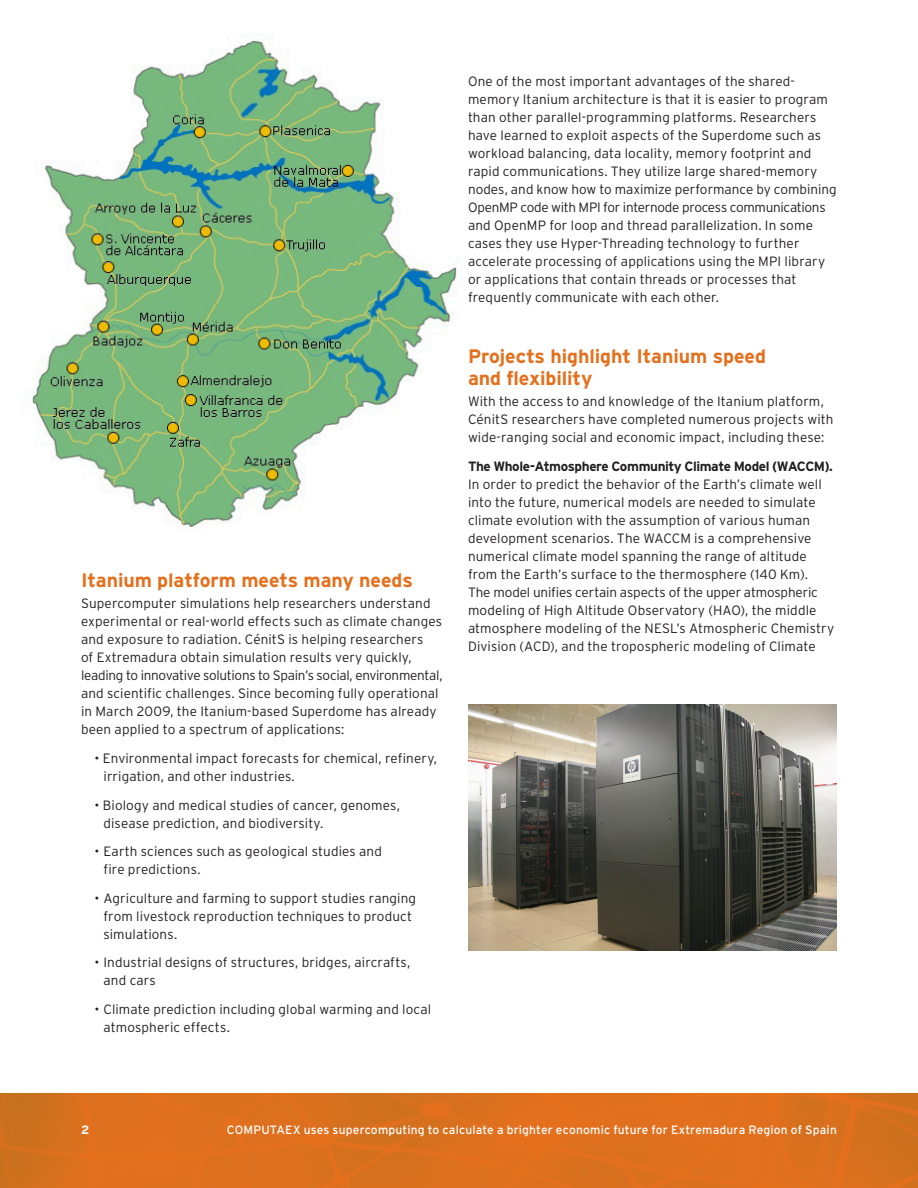
<style>
.page{position:relative;width:918px;height:1188px;background:#fff}
.page>*{position:absolute;margin:0;border:0;box-sizing:border-box;transform-origin:0 0}
._2a_-_heading_1{font:700 19.5px/22.5px "Interstate";letter-spacing:-.005em;color:#e4701e}
._2c_-_body_copy{font:300 13.5px/18px "Interstate";letter-spacing:.01em;color:#231f20}
._1f_-_running_footer{font:12px "Interstate";letter-spacing:.015em;color:#fff}
.t1{font:700 12px "Interstate";color:#fff}
.s1{font-weight:700}
</style>
<div class="page">
<img style="left:0;top:1094px;width:918px;height:94px">
<img style="left:28px;top:40px;width:429px;height:488px">
<img style="left:468px;top:705px;width:369px;height:246px">
<p class="_2a_-_heading_1" style="left:81px;top:569px;width:333px">Itanium platform meets many needs</p>
<p class="_2c_-_body_copy" style="left:81px;top:595px;width:363px">Supercomputer simulations help researchers understand experimental or real-world effects such as climate changes and exposure to radiation. CénitS is helping researchers<br>of Extremadura obtain simulation results very quickly, leading to innovative solutions to Spain’s social, environmental, and scientific challenges. Since becoming fully operational in March 2009, the Itanium-based Superdome has already been applied to a spectrum of applications:</p>
<p class="_2c_-_body_copy" style="left:104px;top:749px;width:335px;text-indent:-9px">• Environmental impact forecasts for chemical, refinery, irrigation, and other industries.</p>
<p class="_2c_-_body_copy" style="left:104px;top:796px;width:298px;text-indent:-9px">• Biology and medical studies of cancer, genomes, disease prediction, and biodiversity.</p>
<p class="_2c_-_body_copy" style="left:104px;top:842px;width:280px;text-indent:-9px">• Earth sciences such as geological studies and fire predictions.</p>
<p class="_2c_-_body_copy" style="left:104px;top:889px;width:314px;text-indent:-9px">• Agriculture and farming to support studies ranging from livestock reproduction techniques to product simulations.</p>
<p class="_2c_-_body_copy" style="left:104px;top:953px;width:308px;text-indent:-9px">• Industrial designs of structures, bridges, aircrafts, and cars</p>
<p class="_2c_-_body_copy" style="left:104px;top:1000px;width:329px;text-indent:-9px">• Climate prediction including global warming and local atmospheric effects.</p>
<p class="_2c_-_body_copy" style="left:468px;top:72px;width:370px">One of the most important advantages of the shared&shy;memory Itanium architecture is that it is easier to program than other parallel-programming platforms. Researchers have learned to exploit aspects of the Superdome such as workload balancing, data locality, memory footprint and rapid communications. They utilize large shared-memory nodes, and know how to maximize performance by combining OpenMP code with MPI for internode process communications and OpenMP for loop and thread parallelization. In some cases they use Hyper-Threading technology to further accelerate processing of applications using the MPI library or applications that contain threads or processes that frequently communicate with each other.</p>
<p class="_2a_-_heading_1" style="left:468px;top:344px;width:300px">Projects highlight Itanium speed and flexibility</p>
<p class="_2c_-_body_copy" style="left:468px;top:393px;width:367px">With the access to and knowledge of the Itanium platform,<br>CénitS researchers have completed numerous projects with wide-ranging social and economic impact, including these:</p>
<p class="_2c_-_body_copy" style="left:468px;top:457px;width:368px"><span class="s1">The Whole-Atmosphere Community Climate Model (WACCM).<br></span>In order to predict the behavior of the Earth’s climate well into the future, numerical models are needed to simulate climate evolution with the assumption of various human development scenarios. The WACCM is a comprehensive numerical climate model spanning the range of altitude from the Earth’s surface to the thermosphere (140 Km).<br>The model unifies certain aspects of the upper atmospheric modeling of High Altitude Observatory (HAO), the middle atmosphere modeling of the NESL’s Atmospheric Chemistry Division (ACD), and the tropospheric modeling of Climate</p>
<p class="t1" style="left:81px;top:1123px;width:10px">2</p>
<p class="_1f_-_running_footer" style="left:227px;top:1124px;width:611px">COMPUTAEX uses supercomputing to calculate a brighter economic future for Extremadura Region of Spain</p>
</div>
